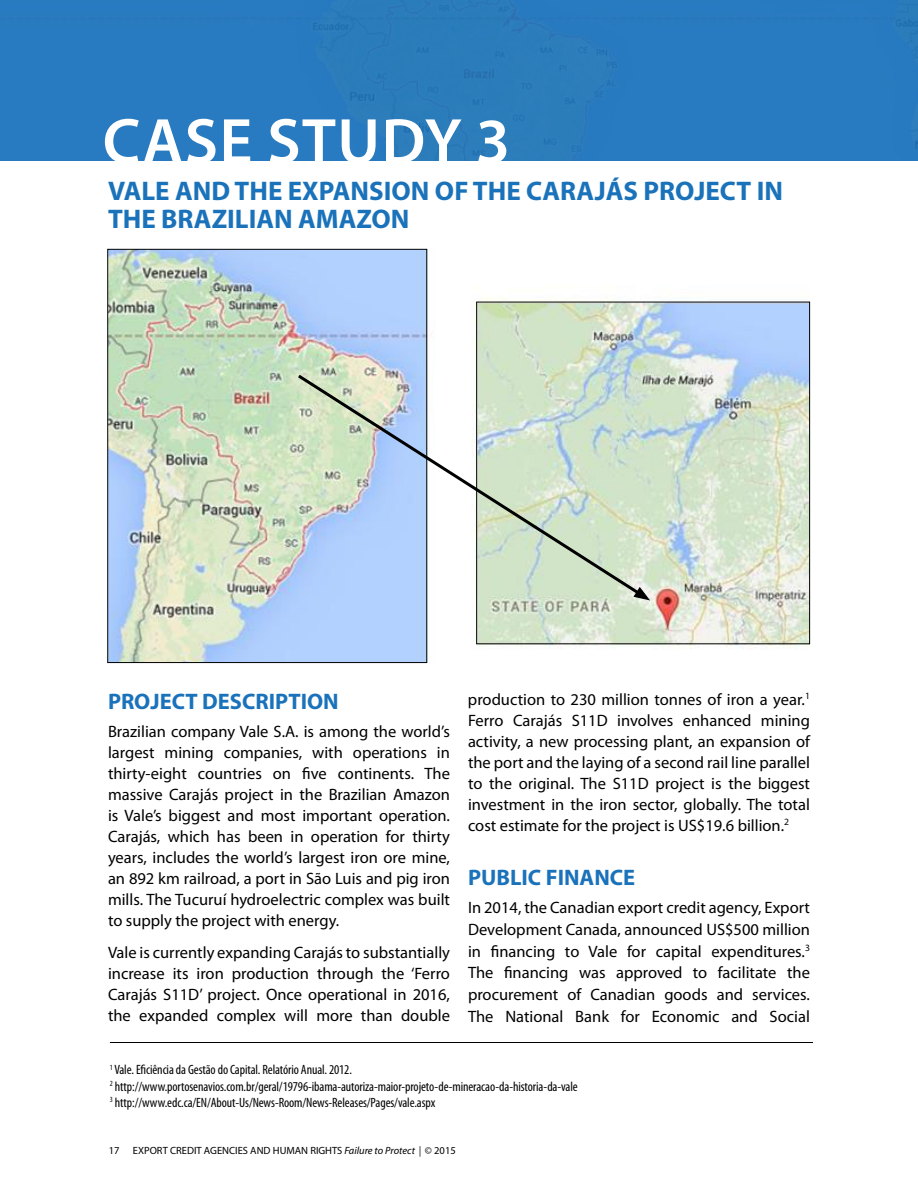
<style>
.page{position:relative;width:918px;height:1188px;background:#fff}
.page>*{position:absolute;margin:0;border:0;box-sizing:border-box;transform-origin:0 0}
.t1{font:600 64.5px "Myriad Pro";color:#fff}
.t2{font:700 27px/28.5px "Myriad Pro";color:#1a72ba}
.t3{font:700 22.5px "Myriad Pro";color:#1a72ba}
.t4{font:16.5px/21px "Myriad Pro";color:#000;text-align:justify}
.t5{font:condensed 13.5px/16.2px "Myriad Pro";letter-spacing:-.005em;color:#000}
.t6{font:10.5px "Myriad Pro";color:#000}
.s1{font-style:italic}
</style>
<div class="page">
<div style="left:0;top:0;width:918px;height:160px;background:#287bc0"></div>
<img style="left:109px;top:249px;width:701px;height:414px">
<hr style="left:110px;top:1042px;width:703px;height:1px;background:#000">
<svg style="left:295px;top:372px;width:351px;height:227px;background:#cbdcd7"></svg>
<svg style="left:633px;top:587px;width:17px;height:13px"></svg>
<h1 class="t1" style="left:103px;top:100px;width:38px">CASE</h1>
<h1 class="t1" style="left:267px;top:100px;width:40px">STUD</h1>
<h1 class="t1" style="left:425px;top:100px;width:87px">Y 3</h1>
<h2 class="t2" style="left:108px;top:175px;width:676px">VALE AND THE EXPANSION OF THE CARAJÁS PROJECT IN<br>THE BRAZILIAN AMAZON</h2>
<h3 class="t3" style="left:108px;top:687px;width:232px">PROJECT DESCRIPTION</h3>
<p class="t4" style="left:108px;top:721px;width:344px">Brazilian company Vale S.A. is among the world’s largest mining companies, with operations in thirty-eight countries on five continents. The massive Carajás project in the Brazilian Amazon is Vale’s biggest and most important operation.<br>Carajás, which has been in operation for thirty years, includes the world’s largest iron ore mine, an 892 km railroad, a port in São Luis and pig iron mills. The Tucuruí hydroelectric complex was built to supply the project with energy.</p>
<p class="t4" style="left:108px;top:942px;width:344px">Vale is currently expanding Carajás to substantially increase its iron production through the ‘Ferro Carajás S11D’ project. Once operational in 2016, the expanded complex will more than double</p>
<p class="t4" style="left:468px;top:688px;width:344px">production to 230 million tonnes of iron a year.<sup>1<br></sup>Ferro Carajás S11D involves enhanced mining activity, a new processing plant, an expansion of the port and the laying of a second rail line parallel to the original. The S11D project is the biggest investment in the iron sector, globally. The total cost estimate for the project is US$19.6 billion.<sup>2</sup></p>
<h3 class="t3" style="left:468px;top:862px;width:169px">PUBLIC FINANCE</h3>
<p class="t4" style="left:468px;top:897px;width:344px;line-height:21.8px">In 2014, the Canadian export credit agency, Export Development Canada, announced US$500 million in financing to Vale for capital expenditures.<sup>3<br></sup>The financing was approved to facilitate the procurement of Canadian goods and services.<br>The National Bank for Economic and Social</p>
<p class="t5" style="left:110px;top:1062px;width:469px"><sup>1</sup> Vale. Eficiência da Gestão do Capital. Relatório Anual. 2012.<br><sup>2</sup> http://www.portosenavios.com.br/geral/19796-ibama-autoriza-maior-projeto-de-mineracao-da-historia-da-vale<br><sup>3</sup> http://www.edc.ca/EN/About-Us/News-Room/News-Releases/Pages/vale.aspx</p>
<p class="t6" style="left:109px;top:1144px;width:12px">17</p>
<p class="t6" style="left:133px;top:1144px;width:324px">EXPORT CREDIT AGENCIES AND HUMAN RIGHTS <span class="s1">Failure to Protect |</span> © 2015</p>
</div>
